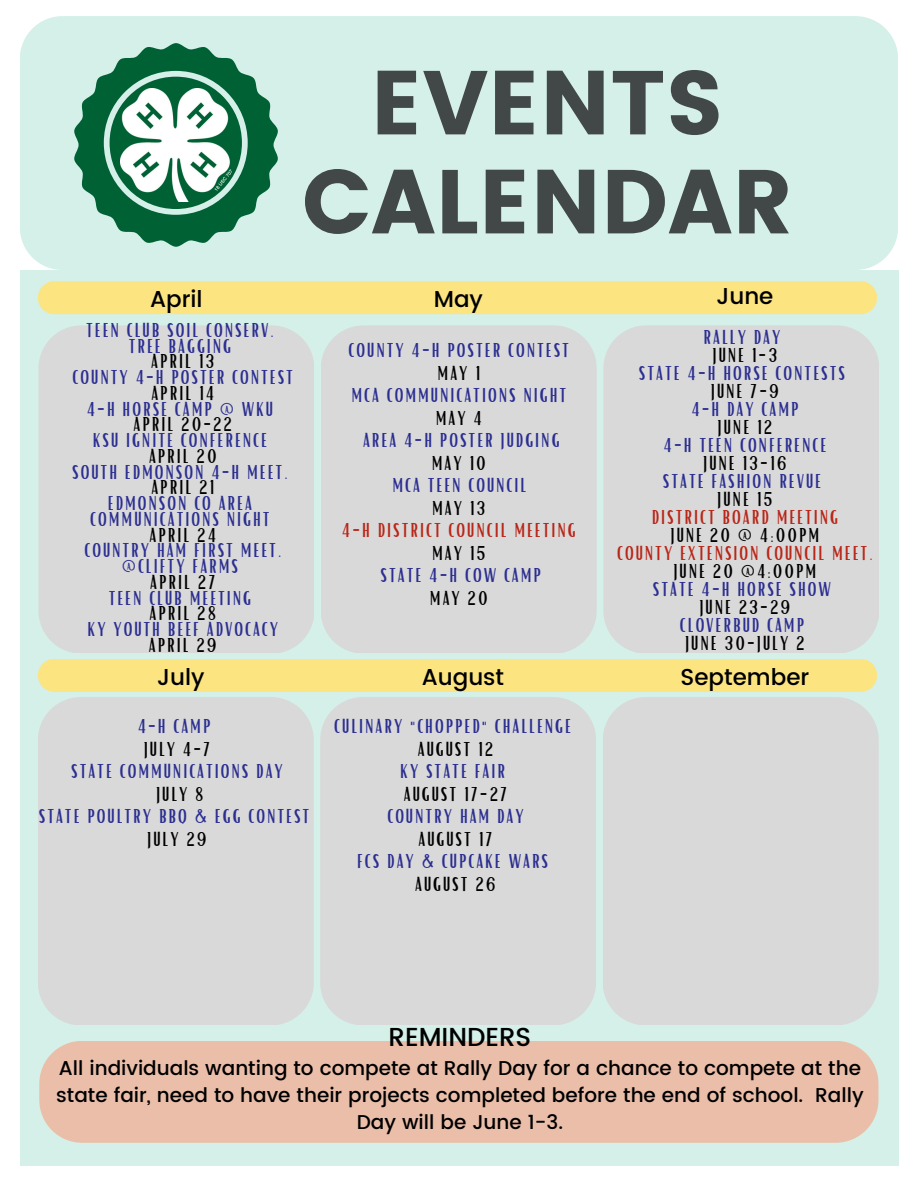
<style>
.page{position:relative;width:918px;height:1188px;background:#fff}
.page>*{position:absolute;margin:0;border:0;box-sizing:border-box;transform-origin:0 0}
.t1{font:90.45px/99px "Poppins";color:#424847;text-align:center}
.t2{font:500 25.95px "Poppins";color:#000}
.t3{font:500 22.95px "Poppins";color:#000}
.t4{font:500 19.95px/27px "Poppins";color:#000;text-align:center}
.t5{font:19.5px/15.8px "Bright";letter-spacing:.1em;color:#2b2e90;text-align:center}
.t6{font:19.5px "Bright";letter-spacing:.1em;color:#000}
.t7{font:19.5px "Bright";letter-spacing:.1em;color:#b82618}
</style>
<div class="page">
<div style="left:20px;top:16px;width:878px;height:254px;background:#d4f0e9"></div>
<svg style="left:74px;top:43px;width:204px;height:204px;background:#5a9e81"></svg>
<div style="left:20px;top:490px;width:878px;height:676px;background:#d4f0e9"></div>
<div style="left:20px;top:270px;width:878px;height:676px;background:#d4f0e9"></div>
<div style="left:38px;top:281px;width:839px;height:33px;background:#fce480;border-radius:16px"></div>
<div style="left:38px;top:659px;width:839px;height:33px;background:#fce480;border-radius:16px"></div>
<img style="left:120px;top:88px;width:111px;height:114px">
<div style="left:38px;top:697px;width:276px;height:328px;background:#d9d9d9"></div>
<div style="left:320px;top:697px;width:276px;height:328px;background:#d9d9d9"></div>
<div style="left:603px;top:697px;width:276px;height:328px;background:#d9d9d9"></div>
<div style="left:39px;top:1041px;width:839px;height:102px;background:#ebbea9"></div>
<div style="left:39px;top:325px;width:275px;height:328px;background:#d9d9d9"></div>
<div style="left:321px;top:325px;width:276px;height:328px;background:#d9d9d9"></div>
<div style="left:603px;top:325px;width:276px;height:328px;background:#d9d9d9"></div>
<h1 class="t1" style="left:302px;top:54px;width:492px">EVENTS<br>CALENDAR</h1>
<p class="t3" style="left:150px;top:286px;width:54px">April</p>
<p class="t3" style="left:434px;top:286px;width:51px">May</p>
<p class="t3" style="left:716px;top:283px;width:58px">June</p>
<p class="t5" style="left:86px;top:321px;width:189px">TEEN CLUB SOIL CONSERV.<br>TREE BAGGING</p>
<p class="t6" style="left:151px;top:349px;width:65px">APRIL 13</p>
<p class="t5" style="left:73px;top:368px;width:222px">COUNTY 4-H POSTER CONTEST</p>
<p class="t6" style="left:151px;top:380px;width:64px">APRIL 14</p>
<p class="t5" style="left:87px;top:400px;width:188px">4-H HORSE CAMP @ WKU</p>
<p class="t6" style="left:134px;top:412px;width:100px">APRIL 20-22</p>
<p class="t5" style="left:93px;top:431px;width:176px">KSU IGNITE CONFERENCE</p>
<p class="t6" style="left:149px;top:443px;width:69px">APRIL 20</p>
<p class="t5" style="left:72px;top:463px;width:217px">SOUTH EDMONSON 4-H MEET.</p>
<p class="t6" style="left:151px;top:475px;width:64px">APRIL 21</p>
<p class="t5" style="left:90px;top:494px;width:181px">EDMONSON CO AREA<br>COMMUNICATIONS NIGHT</p>
<p class="t6" style="left:150px;top:522px;width:68px">APRIL 24</p>
<p class="t5" style="left:84px;top:542px;width:198px">COUNTRY HAM FIRST MEET. @CLIFTY FARMS</p>
<p class="t6" style="left:150px;top:569px;width:67px">APRIL 27</p>
<p class="t5" style="left:109px;top:589px;width:144px">TEEN CLUB MEETING</p>
<p class="t6" style="left:150px;top:601px;width:68px">APRIL 28</p>
<p class="t5" style="left:88px;top:620px;width:192px">KY YOUTH BEEF ADVOCACY</p>
<p class="t6" style="left:149px;top:632px;width:70px">APRIL 29</p>
<p class="t5" style="left:349px;top:342px;width:222px">COUNTY 4-H POSTER CONTEST</p>
<p class="t6" style="left:438px;top:360px;width:44px">MAY 1</p>
<p class="t5" style="left:352px;top:387px;width:216px">MCA COMMUNICATIONS NIGHT</p>
<p class="t6" style="left:436px;top:405px;width:48px">MAY 4</p>
<p class="t5" style="left:363px;top:432px;width:198px">AREA 4-H POSTER JUDGING</p>
<p class="t6" style="left:432px;top:450px;width:56px">MAY 10</p>
<p class="t5" style="left:392px;top:477px;width:136px">MCA TEEN COUNCIL</p>
<p class="t6" style="left:432px;top:495px;width:55px">MAY 13</p>
<p class="t7" style="left:342px;top:518px;width:236px">4-H DISTRICT COUNCIL MEETING</p>
<p class="t6" style="left:432px;top:540px;width:55px">MAY 15</p>
<p class="t5" style="left:381px;top:567px;width:162px">STATE 4-H COW CAMP</p>
<p class="t6" style="left:430px;top:585px;width:59px">MAY 20</p>
<p class="t5" style="left:704px;top:328px;width:78px">RALLY DAY</p>
<p class="t6" style="left:713px;top:342px;width:66px">JUNE 1-3</p>
<p class="t5" style="left:639px;top:364px;width:208px">STATE 4-H HORSE CONTESTS</p>
<p class="t6" style="left:711px;top:378px;width:70px">JUNE 7-9</p>
<p class="t5" style="left:691px;top:400px;width:109px">4-H DAY CAMP</p>
<p class="t6" style="left:718px;top:414px;width:56px">JUNE 12</p>
<p class="t5" style="left:664px;top:436px;width:164px">4-H TEEN CONFERENCE</p>
<p class="t6" style="left:703px;top:450px;width:85px">JUNE 13-16</p>
<p class="t5" style="left:663px;top:472px;width:160px">STATE FASHION REVUE</p>
<p class="t6" style="left:717px;top:486px;width:57px">JUNE 15</p>
<p class="t7" style="left:652px;top:504px;width:188px">DISTRICT BOARD MEETING</p>
<p class="t6" style="left:671px;top:522px;width:150px">JUNE 20 @ 4:00PM</p>
<p class="t7" style="left:617px;top:540px;width:257px">COUNTY EXTENSION COUNCIL MEET.</p>
<p class="t6" style="left:674px;top:558px;width:144px">JUNE 20 @4:00PM</p>
<p class="t5" style="left:653px;top:580px;width:180px">STATE 4-H HORSE SHOW</p>
<p class="t6" style="left:699px;top:594px;width:93px">JUNE 23-29</p>
<p class="t5" style="left:680px;top:616px;width:126px">CLOVERBUD CAMP</p>
<p class="t6" style="left:685px;top:630px;width:121px">JUNE 30-JULY 2</p>
<p class="t3" style="left:157px;top:663px;width:49px">July</p>
<p class="t3" style="left:422px;top:663px;width:84px">August</p>
<p class="t3" style="left:681px;top:663px;width:130px">September</p>
<p class="t5" style="left:138px;top:717px;width:74px">4-H CAMP</p>
<p class="t6" style="left:144px;top:736px;width:68px">JULY 4-7</p>
<p class="t5" style="left:71px;top:762px;width:213px">STATE COMMUNICATIONS DAY</p>
<p class="t6" style="left:156px;top:781px;width:49px">JULY 8</p>
<p class="t5" style="left:39px;top:807px;width:272px">STATE POULTRY BBQ &amp; EGG CONTEST</p>
<p class="t6" style="left:147px;top:826px;width:61px">JULY 29</p>
<p class="t5" style="left:334px;top:717px;width:238px">CULINARY "CHOPPED" CHALLENGE</p>
<p class="t6" style="left:418px;top:736px;width:77px">AUGUST 12</p>
<p class="t5" style="left:400px;top:762px;width:106px">KY STATE FAIR</p>
<p class="t6" style="left:404px;top:781px;width:105px">AUGUST 17-27</p>
<p class="t5" style="left:387px;top:807px;width:138px">COUNTRY HAM DAY</p>
<p class="t6" style="left:419px;top:826px;width:76px">AUGUST 17</p>
<p class="t5" style="left:357px;top:852px;width:193px">FCS DAY &amp; CUPCAKE WARS</p>
<p class="t6" style="left:415px;top:871px;width:82px">AUGUST 26</p>
<h2 class="t2" style="left:389px;top:1022px;width:144px">REMINDERS</h2>
<p class="t4" style="left:56px;top:1055px;width:809px">All individuals wanting to compete at Rally Day for a chance to compete at the state fair, need to have their projects completed before the end of school. Rally<br>Day will be June 1-3.</p>
</div>
